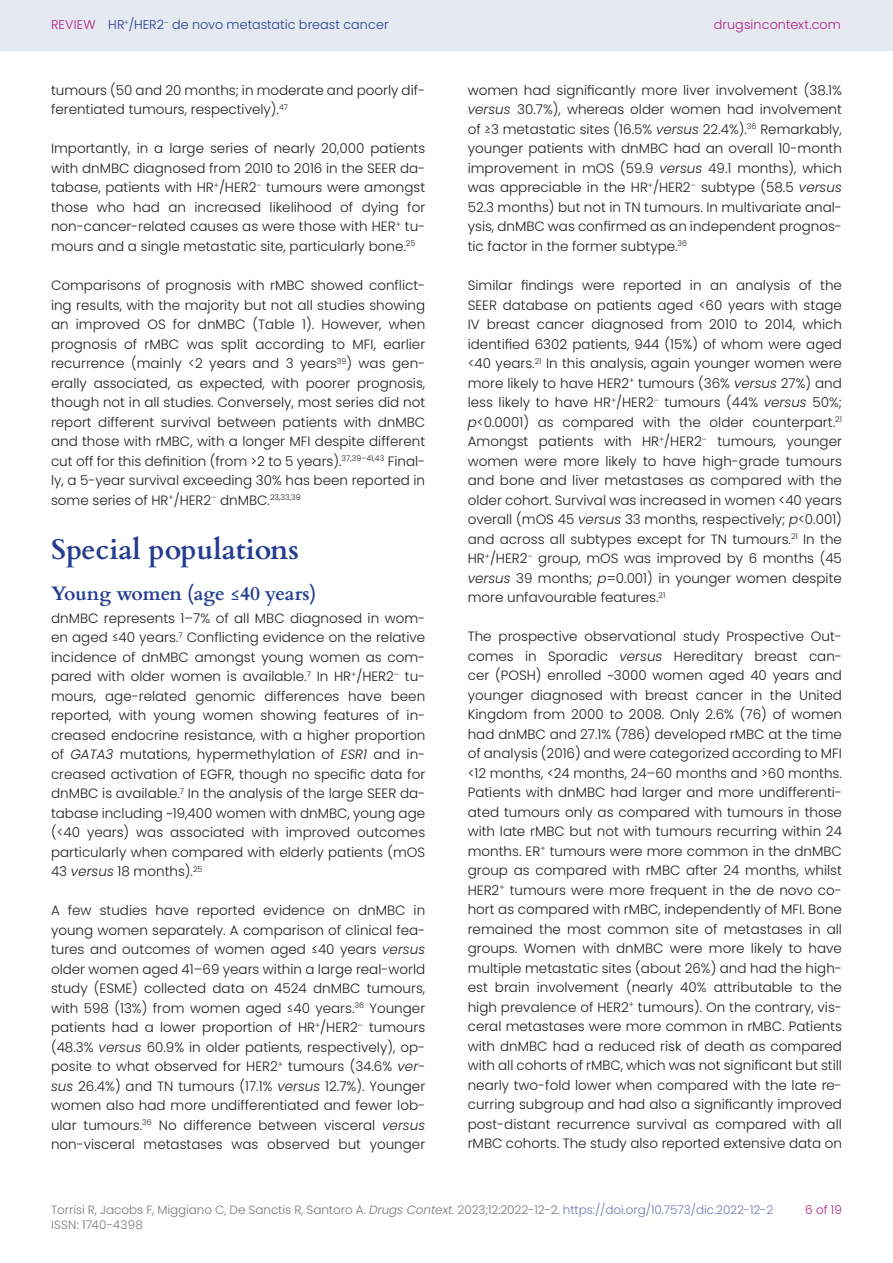
<style>
.page{position:relative;width:893px;height:1263px;background:#fff}
.page>*{position:absolute;margin:0;border:0;box-sizing:border-box;transform-origin:0 0}
.t1{font:700 28.5px "Cardo";color:#243d91}
.t2{font:700 19.5px "Cardo";color:#243d91}
.Body_Black{font:300 13.5px/19.5px "Poppins";color:#231f20;text-align:justify}
.Body_Black_First{font:300 13.5px/19.5px "Poppins";color:#231f20;text-align:justify}
.t3{font:300 12.75px "Poppins";letter-spacing:.01em;color:#243d91}
.t4{font:300 12.75px "Poppins";letter-spacing:.01em;color:#b21f81}
.t5{font:300 12px "Poppins";letter-spacing:-.005em;color:#7c7878}
.t6{font:300 12px "Poppins";letter-spacing:.015em;color:#7c7878}
.t7{font:300 12px "Poppins";color:#b21f81}
.s1{color:#b21f81}
.s2{font-style:italic}
.s3{color:#7376b2}
</style>
<div class="page">
<div style="left:0;top:0;width:893px;height:51px;background:#e5eaf2"></div>
<p class="t3" style="left:51px;top:17px;width:339px"><span class="s1">REVIEW</span> HR<sup>+</sup>/HER2<sup>–</sup> de novo metastatic breast cancer</p>
<p class="t4" style="left:714px;top:17px;width:129px">drugsincontext.com</p>
<p class="Body_Black" style="left:51px;top:81px;width:376px">tumours (50 and 20 months; in moderate and poorly dif&shy;ferentiated tumours, respectively).<sup>47</sup></p>
<p class="Body_Black" style="left:51px;top:139px;width:376px">Importantly, in a large series of nearly 20,000 patients with dnMBC diagnosed from 2010 to 2016 in the SEER da&shy;tabase, patients with HR<sup>+</sup>/HER2<sup>–</sup> tumours were amongst those who had an increased likelihood of dying for non-cancer-related causes as were those with HER<sup>+</sup> tu&shy;mours and a single metastatic site, particularly bone.<sup>25</sup></p>
<p class="Body_Black" style="left:51px;top:276px;width:376px">Comparisons of prognosis with rMBC showed conflict&shy;ing results, with the majority but not all studies showing an improved OS for dnMBC (Table 1). However, when prognosis of rMBC was split according to MFI, earlier recurrence (mainly &lt;2 years and 3 years<sup>39</sup>) was gen&shy;erally associated, as expected, with poorer prognosis, though not in all studies. Conversely, most series did not report different survival between patients with dnMBC and those with rMBC, with a longer MFI despite different cut off for this definition (from &gt;2 to 5 years).<sup>37,39–41,43</sup> Final&shy;ly, a 5-year survival exceeding 30% has been reported in some series of HR<sup>+</sup>/HER2<sup>–</sup> dnMBC.<sup>23,33,39</sup></p>
<h1 class="t1" style="left:51px;top:526px;width:250px">Special populations</h1>
<h2 class="t2" style="left:51px;top:578px;width:267px">Young women (age ≤40 years)</h2>
<p class="Body_Black_First" style="left:51px;top:608px;width:376px">dnMBC represents 1–7% of all MBC diagnosed in wom&shy;en aged ≤40 years.<sup>7</sup> Conflicting evidence on the relative incidence of dnMBC amongst young women as com&shy;pared with older women is available.<sup>7</sup> In HR<sup>+</sup>/HER2<sup>–</sup> tu&shy;mours, age-related genomic differences have been reported, with young women showing features of in&shy;creased endocrine resistance, with a higher proportion of <span class="s2">GATA3</span> mutations, hypermethylation of <span class="s2">ESR1</span> and in&shy;creased activation of EGFR, though no specific data for dnMBC is available.<sup>7</sup> In the analysis of the large SEER da&shy;tabase including ~19,400 women with dnMBC, young age (&lt;40 years) was associated with improved outcomes particularly when compared with elderly patients (mOS 43 <span class="s2">versus</span> 18 months).<sup>25</sup></p>
<p class="Body_Black" style="left:51px;top:901px;width:376px">A few studies have reported evidence on dnMBC in young women separately. A comparison of clinical fea&shy;tures and outcomes of women aged ≤40 years <span class="s2">versus </span>older women aged 41–69 years within a large real-world study (ESME) collected data on 4524 dnMBC tumours, with 598 (13%) from women aged ≤40 years.<sup>36</sup> Younger patients had a lower proportion of HR<sup>+</sup>/HER2<sup>–</sup> tumours (48.3% <span class="s2">versus</span> 60.9% in older patients, respectively), op&shy;posite to what observed for HER2<sup>+</sup> tumours (34.6% <span class="s2">ver&shy;sus</span> 26.4%) and TN tumours (17.1% <span class="s2">versus</span> 12.7%). Younger women also had more undifferentiated and fewer lob&shy;ular tumours.<sup>36</sup> No difference between visceral <span class="s2">versus </span>non-visceral metastases was observed but younger</p>
<p class="Body_Black" style="left:468px;top:81px;width:376px">women had significantly more liver involvement (38.1% <span class="s2">versus</span> 30.7%), whereas older women had involvement of ≥3 metastatic sites (16.5% <span class="s2">versus</span> 22.4%).<sup>36</sup> Remarkably, younger patients with dnMBC had an overall 10-month improvement in mOS (59.9 <span class="s2">versus</span> 49.1 months), which was appreciable in the HR<sup>+</sup>/HER2<sup>–</sup> subtype (58.5 <span class="s2">versus </span>52.3 months) but not in TN tumours. In multivariate anal&shy;ysis, dnMBC was confirmed as an independent prognos&shy;tic factor in the former subtype.<sup>36</sup></p>
<p class="Body_Black" style="left:468px;top:276px;width:376px">Similar findings were reported in an analysis of the SEER database on patients aged &lt;60 years with stage IV breast cancer diagnosed from 2010 to 2014, which identified 6302 patients, 944 (15%) of whom were aged &lt;40 years.<sup>21</sup> In this analysis, again younger women were more likely to have HER2<sup>+</sup> tumours (36% <span class="s2">versus</span> 27%) and less likely to have HR<sup>+</sup>/HER2<sup>–</sup> tumours (44% <span class="s2">versus</span> 50%; <span class="s2">p</span>&lt;0.0001) as compared with the older counterpart.<sup>21<br></sup>Amongst patients with HR<sup>+</sup>/HER2<sup>–</sup> tumours, younger women were more likely to have high-grade tumours and bone and liver metastases as compared with the older cohort. Survival was increased in women &lt;40 years overall (mOS 45 <span class="s2">versus</span> 33 months, respectively; <span class="s2">p</span>&lt;0.001) and across all subtypes except for TN tumours.<sup>21</sup> In the HR<sup>+</sup>/HER2<sup>–</sup> group, mOS was improved by 6 months (45 <span class="s2">versus</span> 39 months; <span class="s2">p</span>=0.001) in younger women despite more unfavourable features.<sup>21</sup></p>
<p class="Body_Black" style="left:468px;top:627px;width:376px">The prospective observational study Prospective Out&shy;comes in Sporadic <span class="s2">versus</span> Hereditary breast can&shy;cer (POSH) enrolled ~3000 women aged 40 years and younger diagnosed with breast cancer in the United Kingdom from 2000 to 2008. Only 2.6% (76) of women had dnMBC and 27.1% (786) developed rMBC at the time of analysis (2016) and were categorized according to MFI &lt;12 months, &lt;24 months, 24–60 months and &gt;60 months.<br>Patients with dnMBC had larger and more undifferenti&shy;ated tumours only as compared with tumours in those with late rMBC but not with tumours recurring within 24 months. ER<sup>+</sup> tumours were more common in the dnMBC group as compared with rMBC after 24 months, whilst HER2<sup>+</sup> tumours were more frequent in the de novo co&shy;hort as compared with rMBC, independently of MFI. Bone remained the most common site of metastases in all groups. Women with dnMBC were more likely to have multiple metastatic sites (about 26%) and had the high&shy;est brain involvement (nearly 40% attributable to the high prevalence of HER2<sup>+</sup> tumours). On the contrary, vis&shy;ceral metastases were more common in rMBC. Patients with dnMBC had a reduced risk of death as compared with all cohorts of rMBC, which was not significant but still nearly two-fold lower when compared with the late re&shy;curring subgroup and had also a significantly improved post-distant recurrence survival as compared with all rMBC cohorts. The study also reported extensive data on</p>
<p class="t5" style="left:51px;top:1203px;width:724px">Torrisi R, Jacobs F, Miggiano C, De Sanctis R, Santoro A. <span class="s2">Drugs Context</span>. 2023;12:2022-12-2. <span class="s3">https://doi.org/10.7573/dic.2022-12-2</span></p>
<p class="t7" style="left:805px;top:1203px;width:38px">6 of 19</p>
<p class="t6" style="left:51px;top:1218px;width:93px">ISSN: 1740-4398</p>
</div>
